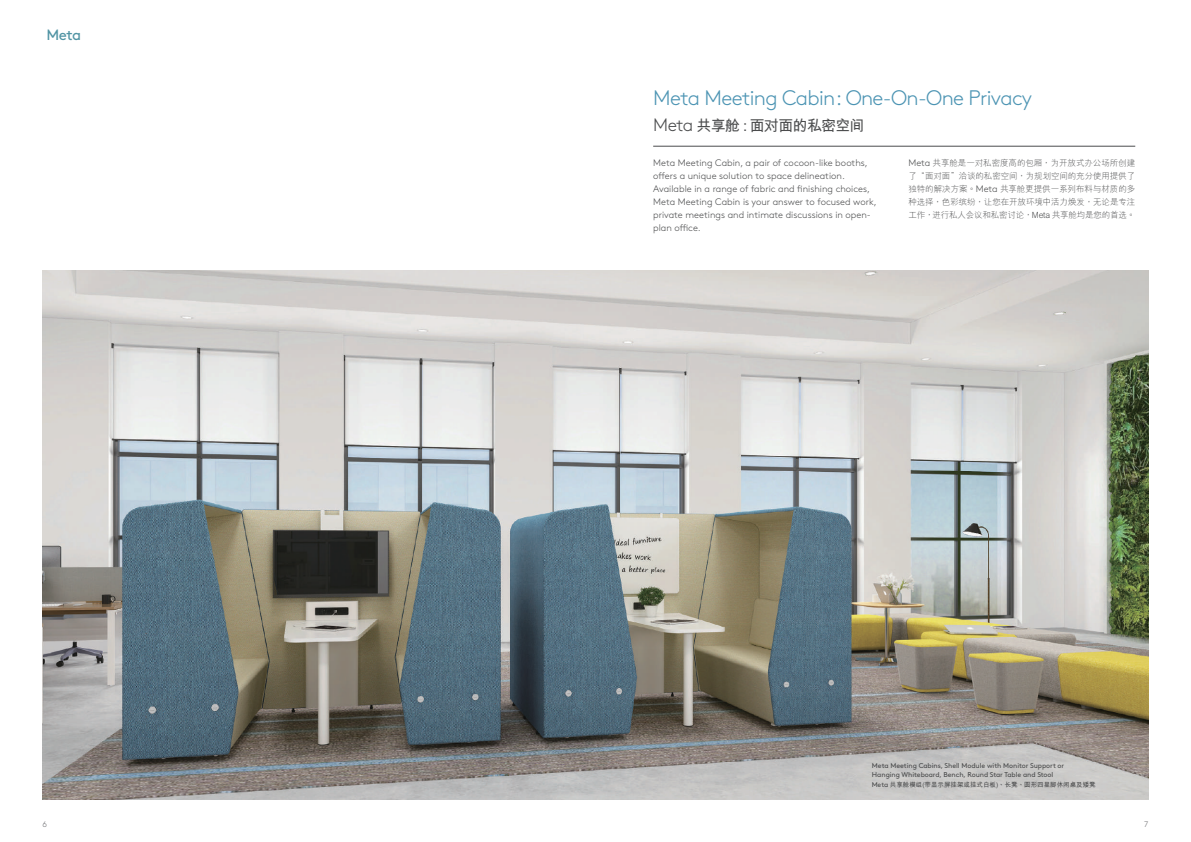
<style>
.page{position:relative;width:1191px;height:842px;background:#fff}
.page>*{position:absolute;margin:0;border:0;box-sizing:border-box;transform-origin:0 0}
.t1{font:300 21px "Brown Std";letter-spacing:-.03em;color:#4c94b3}
.t2{font:700 15px "M Hei HKS";letter-spacing:-.05em;color:#4b4c4d}
.t3{font:15px "Brown Std";color:#5194a4}
.t4{font:300 9.5px/13px "Brown Std";color:#4b4c4d}
.t5{font:300 8.5px/12.8px "M Hei HKS";letter-spacing:-.01em;color:#4b4c4d}
.t6{font:300 8px "Brown Std";color:#6c6d70}
.t7{font:7px/9.5px "Brown Std";letter-spacing:-.01em;color:#4b4c4d}
.t8{font:700 6.5px "M Hei HKS";color:#4b4c4d}
.s1{font-family:"Brown Std";font-weight:300;font-size:18px}
.s2{font-family:"Brown Std";font-size:9.5px}
.s3{font-family:"Brown Std";font-weight:400;font-size:7px}
</style>
<div class="page">
<img style="left:43px;top:270px;width:1105px;height:529px">
<hr style="left:653px;top:146px;width:482px;height:1px;background:#4b4c4d">
<h2 class="t3" style="left:46px;top:26px;width:36px">Meta</h2>
<p class="t6" style="left:43px;top:820px;width:6px">6</p>
<h1 class="t1" style="left:653px;top:85px;width:380px">Meta Meeting Cabin: One-On-One Privacy</h1>
<h2 class="t2" style="left:653px;top:115px;width:213px"><span class="s1">Meta</span> 共享艙 : 面對面的私密空间</h2>
<p class="t4" style="left:653px;top:157px;width:225px">Meta Meeting Cabin, a pair of cocoon-like booths, offers a unique solution to space delineation.<br>Available in a range of fabric and finishing choices, Meta Meeting Cabin is your answer to focused work, private meetings and intimate discussions in open&shy;plan office.</p>
<p class="t5" style="left:908px;top:156px;width:228px"><span class="s2">Meta</span> 共享艙是一對私密度高的包厢，為開放式辦公場所創建了“面對面”洽談的私密空间，為規劃空间的充分使用提供了</p>
<p class="t5" style="left:908px;top:182px;width:228px;text-align:justify">獨特的解决方案。<span class="s2">Meta</span> 共享艙更提供一系列布料与材質的多种選擇，色彩繽紛，讓您在開放環境中活力煥发，無論是專注工作，進行私人会議和私密討論，Meta 共享艙均是您的首選。</p>
<p class="t7" style="left:872px;top:760px;width:194px">Meta Meeting Cabins, Shell Module with Monitor Support or<br>Hanging Whiteboard, Bench, Round Star Table and Stool</p>
<p class="t8" style="left:871px;top:780px;width:225px"><span class="s3">Meta</span> 共享艙模組(帶顯示屏掛架或掛式白板)、長凳、圓形四星脚休閑桌及矮凳</p>
<p class="t6" style="left:1144px;top:820px;width:6px">7</p>
</div>
